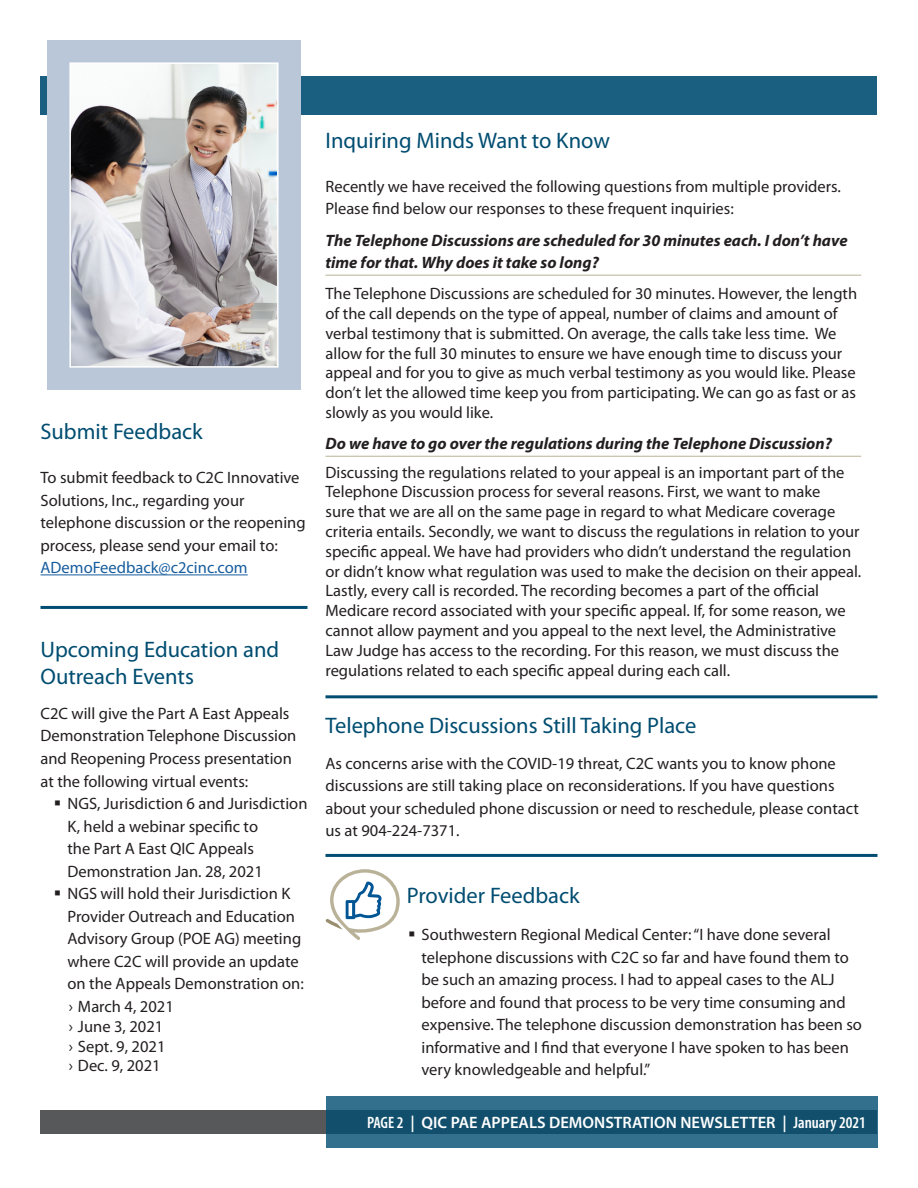
<style>
.page{position:relative;width:918px;height:1188px;background:#fff}
.page>*{position:absolute;margin:0;border:0;box-sizing:border-box;transform-origin:0 0}
.t1{font:22.5px/27px "Myriad Pro";color:#004d71}
.t2{font:16.5px/22.5px "Myriad Pro";color:#231f20}
.t3{font:italic 700 16.5px/22.5px "Myriad Pro";color:#231f20}
.t4{font:600 16.5px "Myriad Pro";color:#fff}
.t5{font:16.5px "Myriad Pro";color:#175d9e}
.s1{font-stretch:condensed}
</style>
<div class="page">
<div style="left:40px;top:1110px;width:838px;height:23px;background:#57585a"></div>
<svg style="left:326px;top:1096px;width:552px;height:52px;background:#23607d"></svg>
<div style="left:40px;top:77px;width:838px;height:38px;background:#1a5f7f"></div>
<div style="left:47px;top:40px;width:254px;height:350px;background:#b9c7d8"></div>
<img style="left:72px;top:65px;width:204px;height:300px">
<div style="left:69px;top:62px;width:210px;height:306px;border:2px solid #fff"></div>
<hr style="left:326px;top:275px;width:535px;height:1px;background:#b9b298">
<hr style="left:326px;top:456px;width:535px;height:1px;background:#b9b298">
<svg style="left:326px;top:869px;width:74px;height:71px"></svg>
<hr style="left:40px;top:574px;width:208px;height:1px;background:#175d9e">
<hr style="left:40px;top:606px;width:268px;height:3px;background:#004d71">
<hr style="left:326px;top:695px;width:552px;height:3px;background:#004d71">
<hr style="left:326px;top:854px;width:552px;height:3px;background:#004d71">
<h2 class="t1" style="left:40px;top:419px;width:164px">Submit Feedback</h2>
<p class="t2" style="left:40px;top:467px;width:267px">To submit feedback to C2C Innovative Solutions, Inc., regarding your telephone discussion or the reopening process, please send your email to:</p>
<p class="t5" style="left:40px;top:559px;width:209px">ADemoFeedback@c2cinc.com</p>
<h2 class="t1" style="left:40px;top:636px;width:240px">Upcoming Education and<br>Outreach Events</h2>
<p class="t2" style="left:40px;top:703px;width:257px">C2C will give the Part A East Appeals Demonstration Telephone Discussion and Reopening Process presentation at the following virtual events:</p>
<p class="t2" style="left:67px;top:793px;width:242px">NGS, Jurisdiction 6 and Jurisdiction<br>K, held a webinar specific to<br>the Part A East QIC Appeals<br>Demonstration Jan. 28, 2021</p>
<p class="t2" style="left:67px;top:883px;width:238px">NGS will hold their Jurisdiction K<br>Provider Outreach and Education<br>Advisory Group (POE AG) meeting where C2C will provide an update on the Appeals Demonstration on:</p>
<p class="t2" style="left:69px;top:996px;width:106px">› March 4, 2021</p>
<p class="t2" style="left:69px;top:1015px;width:96px">› June 3, 2021</p>
<p class="t2" style="left:69px;top:1035px;width:98px">› Sept. 9, 2021</p>
<p class="t2" style="left:69px;top:1055px;width:93px">› Dec. 9, 2021</p>
<h2 class="t1" style="left:326px;top:127px;width:286px">Inquiring Minds Want to Know</h2>
<p class="t2" style="left:326px;top:175px;width:517px">Recently we have received the following questions from multiple providers.<br>Please find below our responses to these frequent inquiries:</p>
<p class="t3" style="left:326px;top:229px;width:524px">The Telephone Discussions are scheduled for 30 minutes each. I don’t have time for that. Why does it take so long?</p>
<p class="t2" style="left:326px;top:284px;width:533px;line-height:19.8px">The Telephone Discussions are scheduled for 30 minutes. However, the length of the call depends on the type of appeal, number of claims and amount of verbal testimony that is submitted. On average, the calls take less time. We allow for the full 30 minutes to ensure we have enough time to discuss your appeal and for you to give as much verbal testimony as you would like. Please don’t let the allowed time keep you from participating. We can go as fast or as slowly as you would like.</p>
<p class="t3" style="left:326px;top:433px;width:508px">Do we have to go over the regulations during the Telephone Discussion?</p>
<p class="t2" style="left:326px;top:462px;width:537px;line-height:19.8px">Discussing the regulations related to your appeal is an important part of the Telephone Discussion process for several reasons. First, we want to make<br>sure that we are all on the same page in regard to what Medicare coverage criteria entails. Secondly, we want to discuss the regulations in relation to your specific appeal. We have had providers who didn’t understand the regulation or didn’t know what regulation was used to make the decision on their appeal.<br>Lastly, every call is recorded. The recording becomes a part of the official Medicare record associated with your specific appeal. If, for some reason, we cannot allow payment and you appeal to the next level, the Administrative Law Judge has access to the recording. For this reason, we must discuss the regulations related to each specific appeal during each call.</p>
<h2 class="t1" style="left:326px;top:712px;width:372px">Telephone Discussions Still Taking Place</h2>
<p class="t2" style="left:326px;top:752px;width:535px">As concerns arise with the COVID-19 threat, C2C wants you to know phone discussions are still taking place on reconsiderations. If you have questions about your scheduled phone discussion or need to reschedule, please contact us at 904-224-7371.</p>
<h2 class="t1" style="left:407px;top:883px;width:174px">Provider Feedback</h2>
<p class="t2" style="left:422px;top:924px;width:442px">Southwestern Regional Medical Center: “I have done several telephone discussions with C2C so far and have found them to be such an amazing process. I had to appeal cases to the ALJ before and found that process to be very time consuming and expensive. The telephone discussion demonstration has been so informative and I find that everyone I have spoken to has been very knowledgeable and helpful.”</p>
<p class="t4" style="left:367px;top:1113px;width:500px"><span class="s1">PAGE 2</span> | QIC PAE APPEALS DEMONSTRATION NEWSLETTER | <span class="s1">January 2021</span></p>
</div>
